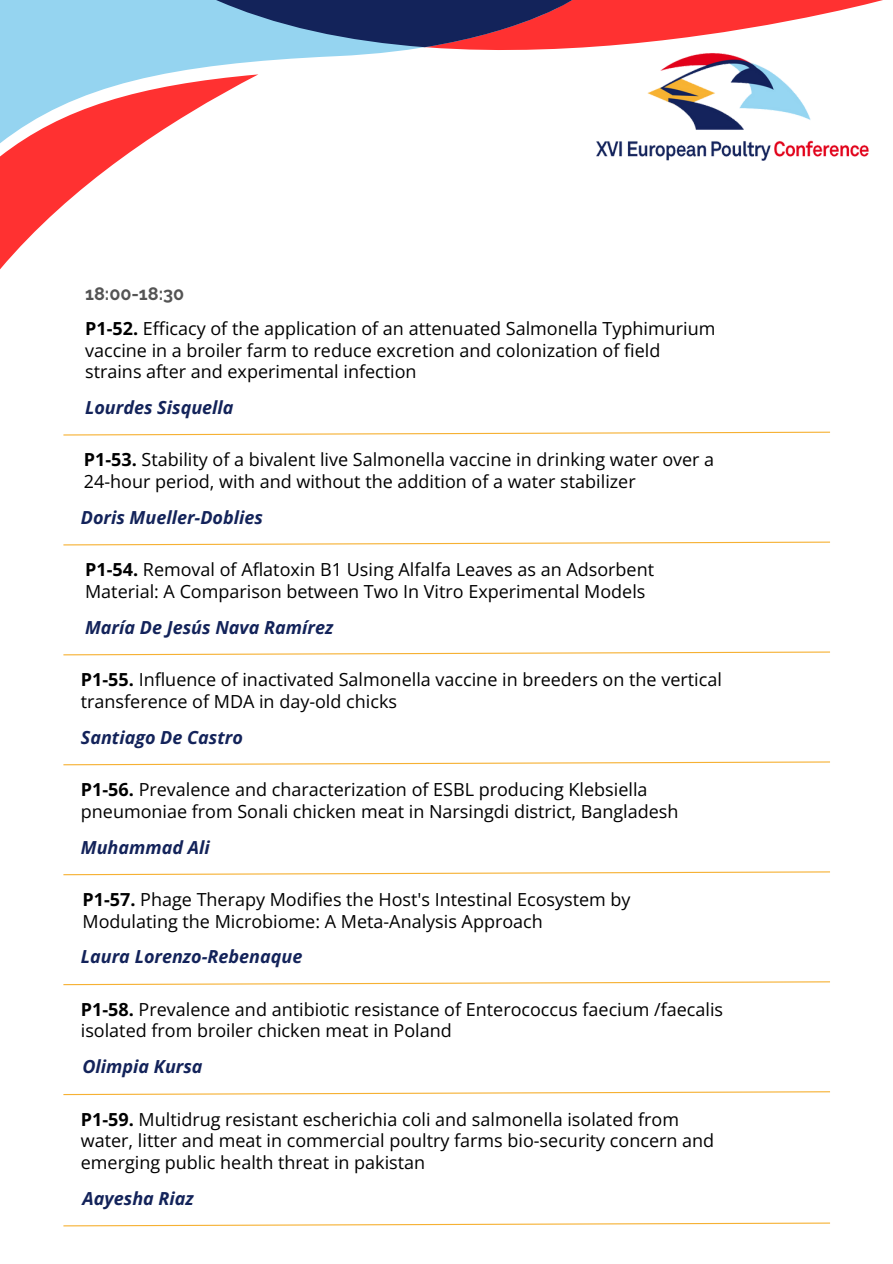
<style>
.page{position:relative;width:893px;height:1264px;background:#fff}
.page>*{position:absolute;margin:0;border:0;box-sizing:border-box;transform-origin:0 0}
.t1{font:18px/21.3px "Open Sans";color:#000}
.t2{font:italic 700 18px "Open Sans";color:#13235a}
.t3{font:700 18px "Raleway";color:#545454}
.s1{font-weight:700}
</style>
<div class="page">
<svg style="left:576px;top:0;width:307px;height:48px;fill:#ff3131"></svg>
<svg style="left:0;top:0;width:576px;height:74px;fill:#95d4f0"></svg>
<svg style="left:210px;top:0;width:366px;height:47px;background:#584d75"></svg>
<svg style="left:0;top:74px;width:258px;height:195px"></svg>
<img style="left:593px;top:46px;width:280px;height:115px">
<svg style="left:63px;top:431px;width:767px;height:5px"></svg>
<svg style="left:63px;top:541px;width:767px;height:5px"></svg>
<svg style="left:63px;top:871px;width:767px;height:4px"></svg>
<svg style="left:63px;top:761px;width:767px;height:5px"></svg>
<svg style="left:63px;top:651px;width:767px;height:5px"></svg>
<svg style="left:63px;top:981px;width:767px;height:4px"></svg>
<svg style="left:63px;top:1091px;width:767px;height:4px"></svg>
<svg style="left:63px;top:1222px;width:767px;height:4px"></svg>
<p class="t3" style="left:85px;top:283px;width:101px">18:00-18:30</p>
<p class="t1" style="left:85px;top:317px;width:631px"><span class="s1">P1-52.</span> Efficacy of the application of an attenuated Salmonella Typhimurium vaccine in a broiler farm to reduce excretion and colonization of field strains after and experimental infection</p>
<h1 class="t2" style="left:85px;top:394px;width:150px">Lourdes Sisquella</h1>
<p class="t1" style="left:84px;top:449px;width:632px"><span class="s1">P1-53.</span> Stability of a bivalent live Salmonella vaccine in drinking water over a<br>24-hour period, with and without the addition of a water stabilizer</p>
<h2 class="t2" style="left:81px;top:504px;width:184px">Doris Mueller-Doblies</h2>
<p class="t1" style="left:85px;top:558px;width:570px"><span class="s1">P1-54.</span> Removal of Aflatoxin B1 Using Alfalfa Leaves as an Adsorbent<br>Material: A Comparison between Two In Vitro Experimental Models</p>
<h2 class="t2" style="left:85px;top:614px;width:250px">María De Jesús Nava Ramírez</h2>
<p class="t1" style="left:81px;top:668px;width:642px"><span class="s1">P1-55.</span> Influence of inactivated Salmonella vaccine in breeders on the vertical transference of MDA in day-old chicks</p>
<h2 class="t2" style="left:81px;top:724px;width:163px">Santiago De Castro</h2>
<p class="t1" style="left:81px;top:778px;width:599px"><span class="s1">P1-56.</span> Prevalence and characterization of ESBL producing Klebsiella pneumoniae from Sonali chicken meat in Narsingdi district, Bangladesh</p>
<h2 class="t2" style="left:81px;top:834px;width:130px">Muhammad Ali</h2>
<p class="t1" style="left:82px;top:888px;width:549px"><span class="s1">P1-57.</span> Phage Therapy Modifies the Host's Intestinal Ecosystem by<br>Modulating the Microbiome: A Meta-Analysis Approach</p>
<h2 class="t2" style="left:81px;top:944px;width:223px">Laura Lorenzo-Rebenaque</h2>
<p class="t1" style="left:81px;top:998px;width:643px"><span class="s1">P1-58.</span> Prevalence and antibiotic resistance of Enterococcus faecium /faecalis isolated from broiler chicken meat in Poland</p>
<h2 class="t2" style="left:82px;top:1054px;width:122px">Olimpia Kursa</h2>
<p class="t1" style="left:81px;top:1108px;width:635px"><span class="s1">P1-59.</span> Multidrug resistant escherichia coli and salmonella isolated from water, litter and meat in commercial poultry farms bio-security concern and emerging public health threat in pakistan</p>
<h2 class="t2" style="left:82px;top:1185px;width:113px">Aayesha Riaz</h2>
</div>
